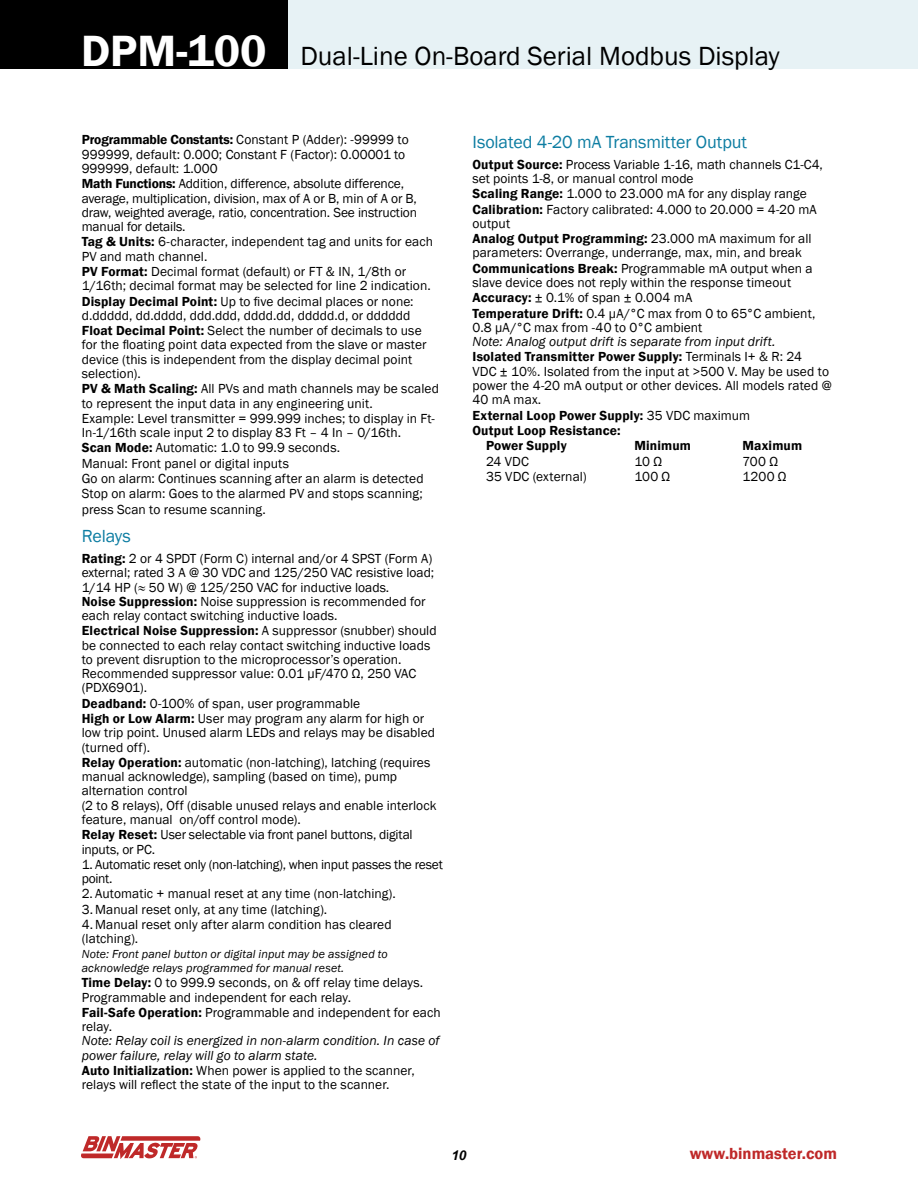
<style>
.page{position:relative;width:918px;height:1188px;background:#fff}
.page>*{position:absolute;margin:0;border:0;box-sizing:border-box;transform-origin:0 0}
.t1{font:27px "Franklin Gothic";color:#000}
.t2{font:18px "Franklin Gothic";letter-spacing:-.005em;color:#0d7da2}
.t3{font:600 16.5px "Franklin Gothic";color:#bf2929}
.t4{font:13.5px/14.7px "Franklin Gothic";letter-spacing:.005em;color:#000}
.t5{font:italic 13.5px/14.5px "Franklin Gothic";letter-spacing:.005em;color:#000}
.t6{font:600 13.5px "Franklin Gothic";letter-spacing:.01em;color:#000}
.t7{font:13.5px/14.2px "Franklin Gothic";letter-spacing:-.02em;color:#000}
.t8{font:italic 700 13.5px "Arial";color:#000}
.t9{font:italic 12px/14.2px "Franklin Gothic";letter-spacing:.01em;color:#000}
.s1{font-weight:600;font-size:45px;color:#fff}
.s2{font-weight:600}
.s3{font-weight:600;font-style:normal}
.s4{font-style:normal}
.s5{font-weight:400}
</style>
<div class="page">
<div style="left:169px;top:0;width:749px;height:69px;background:#e7f2f5"></div>
<div style="left:0;top:0;width:288px;height:69px;background:#000"></div>
<svg style="left:81px;top:1136px;width:119px;height:23px"></svg>
<h1 class="t1" style="left:81px;top:39px;width:700px"><span class="s1">DPM-100</span> Dual-Line On-Board Serial Modbus Display</h1>
<p class="t4" style="left:82px;top:133px;width:359px"><span class="s2">Programmable Constants:</span> Constant P (Adder): -99999 to 999999, default: 0.000; Constant F (Factor): 0.00001 to 999999, default: 1.000<br><span class="s2">Math Functions:</span> Addition, difference, absolute difference, average, multiplication, division, max of A or B, min of A or B, draw, weighted average, ratio, concentration. See instruction manual for details.<br><span class="s2">Tag &amp; Units:</span> 6-character, independent tag and units for each PV and math channel.<br><span class="s2">PV Format:</span> Decimal format (default) or FT &amp; IN, 1/8th or 1/16th; decimal format may be selected for line 2 indication.<br><span class="s2">Display Decimal Point:</span> Up to five decimal places or none: d.ddddd, dd.dddd, ddd.ddd, dddd.dd, ddddd.d, or dddddd <span class="s2">Float Decimal Point:</span> Select the number of decimals to use for the floating point data expected from the slave or master device (this is independent from the display decimal point selection).<br><span class="s2">PV &amp; Math Scaling:</span> All PVs and math channels may be scaled to represent the input data in any engineering unit.<br>Example: Level transmitter = 999.999 inches; to display in Ft-In-1/16th scale input 2 to display 83 Ft – 4 In – 0/16th.<br><span class="s2">Scan Mode:</span> Automatic: 1.0 to 99.9 seconds.<br>Manual: Front panel or digital inputs<br>Go on alarm: Continues scanning after an alarm is detected Stop on alarm: Goes to the alarmed PV and stops scanning; press Scan to resume scanning.</p>
<h2 class="t2" style="left:82px;top:525px;width:51px">Relays</h2>
<p class="t4" style="left:82px;top:552px;width:357px"><span class="s2">Rating:</span> 2 or 4 SPDT (Form C) internal and/or 4 SPST (Form A) external; rated 3 A @ 30 VDC and 125/250 VAC resistive load; 1/14 HP (≈ 50 W) @ 125/250 VAC for inductive loads.<br><span class="s2">Noise Suppression:</span> Noise suppression is recommended for each relay contact switching inductive loads.<br><span class="s2">Electrical Noise Suppression:</span> A suppressor (snubber) should be connected to each relay contact switching inductive loads to prevent disruption to the microprocessor’s operation.<br>Recommended suppressor value: 0.01 µF/470 Ω, 250 VAC (PDX6901).<br><span class="s2">Deadband:</span> 0-100% of span, user programmable<br><span class="s2">High or Low Alarm:</span> User may program any alarm for high or low trip point. Unused alarm LEDs and relays may be disabled (turned off).<br><span class="s2">Relay Operation:</span> automatic (non-latching), latching (requires manual acknowledge), sampling (based on time), pump alternation control<br>(2 to 8 relays), Off (disable unused relays and enable interlock feature, manual on/off control mode).<br><span class="s2">Relay Reset:</span> User selectable via front panel buttons, digital inputs, or PC.</p>
<p class="t7" style="left:82px;top:858px;width:363px">1. Automatic reset only (non-latching), when input passes the reset point.</p>
<p class="t4" style="left:82px;top:887px;width:316px">2. Automatic + manual reset at any time (non-latching).</p>
<p class="t4" style="left:82px;top:902px;width:247px">3. Manual reset only, at any time (latching).</p>
<p class="t4" style="left:82px;top:918px;width:312px;line-height:14.2px">4. Manual reset only after alarm condition has cleared (latching).</p>
<p class="t9" style="left:82px;top:947px;width:307px">Note: Front panel button or digital input may be assigned to acknowledge relays programmed for manual reset.</p>
<p class="t4" style="left:82px;top:976px;width:361px"><span class="s2">Time Delay:</span> 0 to 999.9 seconds, on &amp; off relay time delays.<br>Programmable and independent for each relay.<br><span class="s2">Fail-Safe Operation:</span> Programmable and independent for each relay.</p>
<p class="t5" style="left:82px;top:1034px;width:359px">Note: Relay coil is energized in non-alarm condition. In case of power failure, relay will go to alarm state.<br><span class="s3">Auto Initialization:</span> <span class="s4">When power is applied to the scanner, relays will reflect the state of the input to the scanner.</span></p>
<h2 class="t2" style="left:472px;top:130px;width:276px">Isolated 4-20 mA Transmitter Output</h2>
<p class="t4" style="left:472px;top:157px;width:352px"><span class="s2">Output Source:</span> Process Variable 1-16, math channels C1-C4, set points 1-8, or manual control mode<br><span class="s2">Scaling Range:</span> 1.000 to 23.000 mA for any display range <span class="s2">Calibration:</span> Factory calibrated: 4.000 to 20.000 = 4-20 mA output<br><span class="s2">Analog Output Programming:</span> 23.000 mA maximum for all parameters: Overrange, underrange, max, min, and break <span class="s2">Communications Break:</span> Programmable mA output when a slave device does not reply within the response timeout <span class="s2">Accuracy:</span> ± 0.1% of span ± 0.004 mA<br><span class="s2">Temperature Drift:</span> 0.4 μA/°C max from 0 to 65°C ambient, 0.8 μA/°C max from -40 to 0°C ambient</p>
<p class="t5" style="left:472px;top:335px;width:305px">Note: Analog output drift is separate from input drift.</p>
<p class="t6" style="left:472px;top:349px;width:331px">Isolated Transmitter Power Supply: <span class="s5">Terminals I+ &amp; R: 24</span></p>
<p class="t4" style="left:472px;top:364px;width:358px">VDC ± 10%. Isolated from the input at &gt;500 V. May be used to</p>
<p class="t4" style="left:472px;top:378px;width:361px">power the 4-20 mA output or other devices. All models rated @</p>
<p class="t4" style="left:472px;top:393px;width:70px">40 mA max.</p>
<p class="t6" style="left:472px;top:407px;width:279px">External Loop Power Supply: <span class="s5">35 VDC maximum</span></p>
<p class="t6" style="left:472px;top:422px;width:150px">Output Loop Resistance:</p>
<p class="t6" style="left:486px;top:437px;width:82px">Power Supply</p>
<p class="t6" style="left:634px;top:437px;width:58px">Minimum</p>
<p class="t6" style="left:742px;top:437px;width:61px">Maximum</p>
<p class="t4" style="left:486px;top:454px;width:44px">24 VDC</p>
<p class="t4" style="left:634px;top:454px;width:29px">10 Ω</p>
<p class="t4" style="left:742px;top:454px;width:37px">700 Ω</p>
<p class="t4" style="left:486px;top:469px;width:102px">35 VDC (external)</p>
<p class="t4" style="left:634px;top:469px;width:37px">100 Ω</p>
<p class="t4" style="left:742px;top:469px;width:46px">1200 Ω</p>
<p class="t8" style="left:451px;top:1146px;width:17px">10</p>
<p class="t3" style="left:690px;top:1143px;width:149px">www.binmaster.com</p>
</div>
